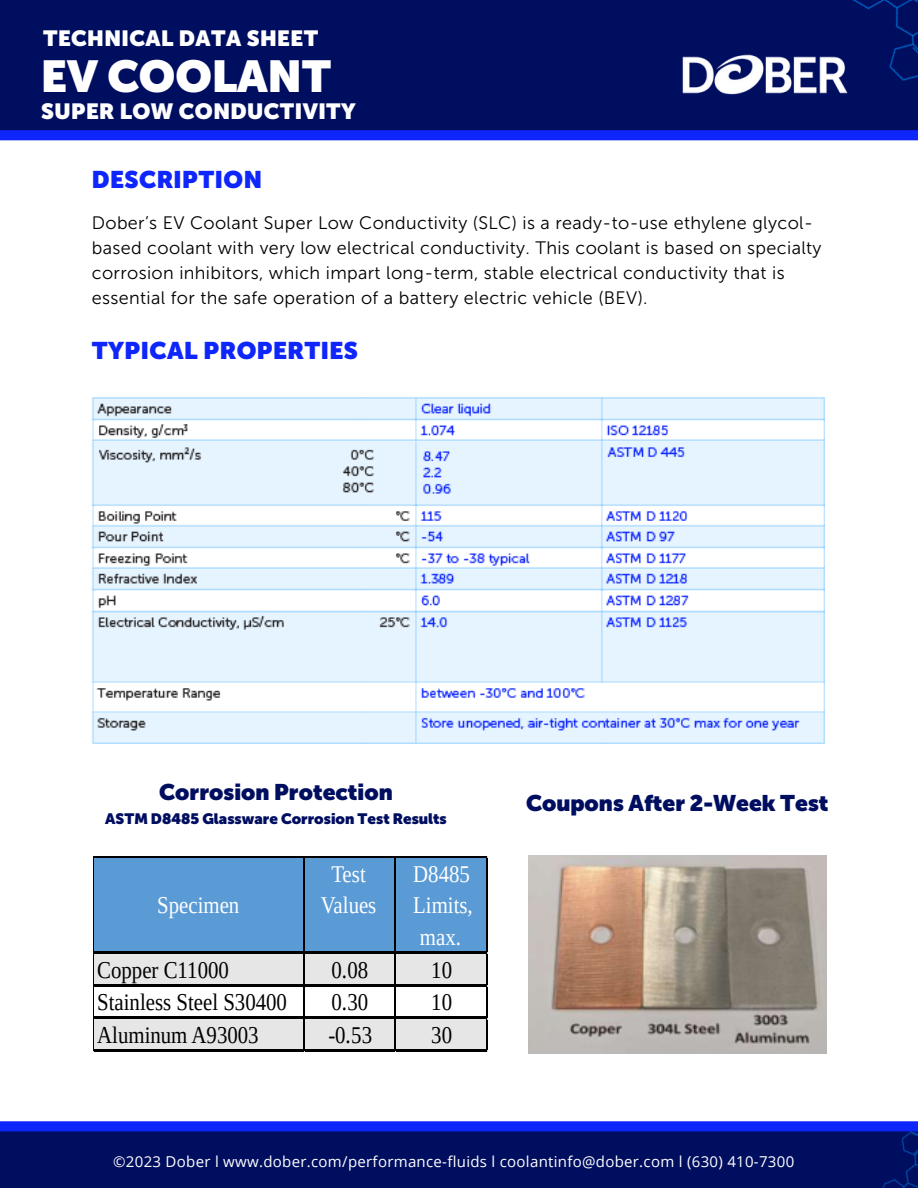
<style>
.page{position:relative;width:918px;height:1188px;background:#fff}
.page>*{position:absolute;margin:0;border:0;box-sizing:border-box;transform-origin:0 0}
.t1{font:900 44.4px "Museo Sans Display";color:#fff}
.t2{font:24px "Liberation Serif";color:#000;scale:.87 1}
.t3{font:24px/31.7px "Liberation Serif";color:#fff;text-align:center;scale:.87 1}
.t4{font:900 24px "Museo Sans Display";letter-spacing:.02em;color:#0e26fc}
.t5{font:900 22.5px "Museo Sans Display";color:#000e60}
.t6{font:900 21.9px "Museo Sans Display";letter-spacing:.02em;color:#fff}
.t7{font:18px/24.8px "Museo Sans 300";letter-spacing:.02em;color:#000}
.t8{font:15px "Open Sans";letter-spacing:.02em;color:#fff}
.t9{font:900 15px "Museo Sans Display";color:#000e60}
</style>
<div class="page">
<div style="left:0;top:0;width:918px;height:139px;background:#000e60"></div>
<div style="left:0;top:130px;width:918px;height:10px;background:#0e26fc"></div>
<div style="left:0;top:1126px;width:918px;height:62px;background:#000e60"></div>
<img style="left:878px;top:1131px;width:40px;height:57px">
<img style="left:852px;top:0;width:66px;height:81px">
<div style="left:0;top:1121px;width:918px;height:10px;background:#0e26fc"></div>
<img style="left:682px;top:32px;width:189px;height:63px">
<img style="left:528px;top:856px;width:299px;height:198px">
<div style="left:94px;top:858px;width:393px;height:96px;background:#5b9bd5"></div>
<div style="left:94px;top:953px;width:393px;height:33px;background:#e7e6e6"></div>
<div style="left:94px;top:1018px;width:393px;height:34px;background:#e7e6e6"></div>
<hr style="left:94px;top:857px;width:393px;height:1px;background:#000">
<hr style="left:94px;top:952px;width:393px;height:2px;background:#000">
<hr style="left:94px;top:984px;width:393px;height:2px;background:#000">
<hr style="left:94px;top:1017px;width:393px;height:2px;background:#000">
<hr style="left:93px;top:857px;width:1px;height:195px;background:#000">
<hr style="left:303px;top:858px;width:2px;height:194px;background:#000">
<hr style="left:394px;top:858px;width:2px;height:194px;background:#000">
<hr style="left:94px;top:1050px;width:393px;height:2px;background:#000">
<hr style="left:486px;top:858px;width:1px;height:194px;background:#000">
<img style="left:92px;top:398px;width:732px;height:345px">
<p class="t6" style="left:43px;top:25px;width:277px">TECHNICAL DATA SHEET</p>
<h2 class="t1" style="left:41px;top:50px;width:292px">EV COOLANT</h2>
<h4 class="t6" style="left:41px;top:98px;width:316px">SUPER LOW CONDUCTIVITY</h4>
<p class="t4" style="left:92px;top:166px;width:172px">DESCRIPTION</p>
<p class="t7" style="left:92px;top:211px;width:731px">Dober’s EV Coolant Super Low Conductivity (SLC) is a ready-to-use ethylene glycol&shy;based coolant with very low electrical conductivity. This coolant is based on specialty corrosion inhibitors, which impart long-term, stable electrical conductivity that is essential for the safe operation of a battery electric vehicle (BEV).</p>
<h2 class="t4" style="left:92px;top:336px;width:268px">TYPICAL PROPERTIES</h2>
<h3 class="t5" style="left:159px;top:779px;width:235px">Corrosion Protection</h3>
<h3 class="t9" style="left:105px;top:810px;width:343px">ASTM D8485 Glassware Corrosion Test Results</h3>
<h2 class="t3" style="left:157px;top:889px;width:96px">Specimen</h2>
<h2 class="t3" style="left:321px;top:858px;width:65px">Test<br>Values</h2>
<h2 class="t3" style="left:413px;top:858px;width:70px;text-align:left">D8485<br>Limits, max.</h2>
<h2 class="t2" style="left:97px;top:956px;width:153px">Copper C11000</h2>
<h2 class="t2" style="left:331px;top:956px;width:44px">0.08</h2>
<h2 class="t2" style="left:431px;top:956px;width:25px">10</h2>
<h2 class="t2" style="left:97px;top:989px;width:220px">Stainless Steel S30400</h2>
<h2 class="t2" style="left:331px;top:989px;width:44px">0.30</h2>
<h2 class="t2" style="left:431px;top:989px;width:25px">10</h2>
<h2 class="t2" style="left:97px;top:1022px;width:187px">Aluminum A93003</h2>
<h2 class="t2" style="left:329px;top:1022px;width:52px">-0.53</h2>
<h2 class="t2" style="left:431px;top:1022px;width:25px">30</h2>
<p class="t5" style="left:526px;top:790px;width:304px">Coupons After 2-Week Test</p>
<h5 class="t8" style="left:113px;top:1151px;width:683px">©2023 Dober l www.dober.com/performance-fluids l coolantinfo@dober.com l (630) 410-7300</h5>
</div>
